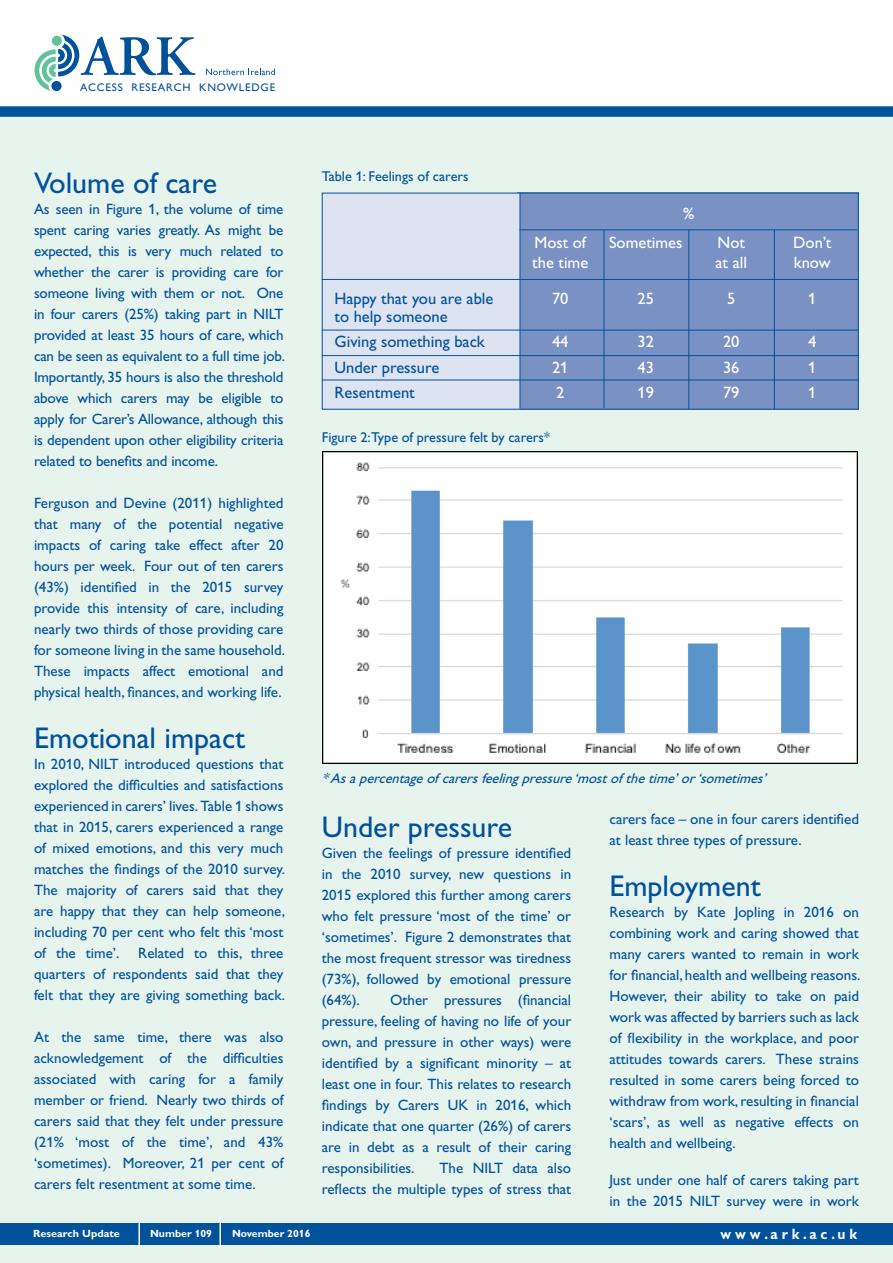
<style>
.page{position:relative;width:893px;height:1263px;background:#fff}
.page>*{position:absolute;margin:0;border:0;box-sizing:border-box;transform-origin:0 0}
.t1{font:30px "Gill Alt One";color:#01519b}
.t2{font:16.5px "Gill Alt One";color:#01519b}
.t3{font:16.5px "Gill Alt One";color:#fff}
.hang{font:15px/21px "Gill Alt One";color:#01519b;text-align:justify}
.t4{font:700 15px "Gill Alt One";color:#fff;scale:.92 1}
.t5{font:italic 14.25px "Gill Alt One";color:#01519b}
.t6{font:14.25px "Gill Alt One";color:#01519b}
.t7{font:11.1px "Gill Sans";letter-spacing:.075em;color:#01519b}
.t8{font:700 10.5px "Gill Alt One";color:#fff}
</style>
<div class="page">
<div style="left:0;top:111px;width:893px;height:1152px;background:#e6f4ed"></div>
<div style="left:0;top:1224px;width:893px;height:21px;background:#01519b"></div>
<hr style="left:138px;top:1223px;width:2px;height:25px;background:#fff">
<hr style="left:219px;top:1222px;width:2px;height:26px;background:#fff">
<svg style="left:206px;top:69px;width:69px;height:6px"></svg>
<svg style="left:34px;top:34px;width:161px;height:58px"></svg>
<div style="left:0;top:106px;width:893px;height:11px;background:#01519b"></div>
<div style="left:517px;top:192px;width:342px;height:218px;background:#7a91c3"></div>
<div style="left:322px;top:193px;width:198px;height:217px;background:#dee3f1"></div>
<hr style="left:520px;top:193px;width:1px;height:215px;background:#01519b">
<hr style="left:604px;top:230px;width:1px;height:178px;background:#01519b">
<hr style="left:688px;top:230px;width:1px;height:179px;background:#01519b">
<hr style="left:774px;top:230px;width:1px;height:180px;background:#01519b">
<hr style="left:322px;top:330px;width:537px;height:1px;background:#01519b">
<hr style="left:322px;top:279px;width:537px;height:1px;background:#01519b">
<hr style="left:520px;top:229px;width:338px;height:1px;background:#01519b">
<hr style="left:322px;top:355px;width:537px;height:1px;background:#01519b">
<hr style="left:322px;top:380px;width:537px;height:1px;background:#01519b">
<div style="left:322px;top:193px;width:537px;height:217px;border:1px solid #01519b"></div>
<img style="left:323px;top:451px;width:534px;height:312px">
<p class="t7" style="left:80px;top:81px;width:196px">ACCESS RESEARCH KNOWLEDGE</p>
<p class="t1" style="left:34px;top:166px;width:185px">Volume of care</p>
<p class="hang" style="left:34px;top:199px;width:252px">As seen in Figure 1, the volume of time spent caring varies greatly. As might be expected, this is very much related to whether the carer is providing care for someone living with them or not. One in four carers (25%) taking part in NILT provided at least 35 hours of care, which can be seen as equivalent to a full time job.<br>Importantly, 35 hours is also the threshold above which carers may be eligible to apply for Carer’s Allowance, although this is dependent upon other eligibility criteria related to benefits and income.</p>
<p class="hang" style="left:34px;top:493px;width:252px">Ferguson and Devine (2011) highlighted that many of the potential negative impacts of caring take effect after 20 hours per week. Four out of ten carers (43%) identified in the 2015 survey provide this intensity of care, including nearly two thirds of those providing care for someone living in the same household.<br>These impacts affect emotional and physical health, finances, and working life.</p>
<p class="t1" style="left:34px;top:721px;width:213px">Emotional impact</p>
<p class="hang" style="left:34px;top:754px;width:252px">In 2010, NILT introduced questions that explored the difficulties and satisfactions experienced in carers’ lives. Table 1 shows that in 2015, carers experienced a range of mixed emotions, and this very much matches the findings of the 2010 survey.<br>The majority of carers said that they are happy that they can help someone, including 70 per cent who felt this ‘most of the time’. Related to this, three quarters of respondents said that they felt that they are giving something back.</p>
<p class="hang" style="left:34px;top:1027px;width:251px">At the same time, there was also acknowledgement of the difficulties associated with caring for a family member or friend. Nearly two thirds of carers said that they felt under pressure (21% ‘most of the time’, and 43% ‘sometimes). Moreover, 21 per cent of carers felt resentment at some time.</p>
<p class="t6" style="left:322px;top:168px;width:148px">Table 1: Feelings of carers</p>
<p class="t3" style="left:683px;top:204px;width:13px">%</p>
<p class="t3" style="left:534px;top:233px;width:53px">Most of</p>
<p class="t3" style="left:609px;top:233px;width:75px">Sometimes</p>
<p class="t3" style="left:717px;top:233px;width:29px">Not</p>
<p class="t3" style="left:793px;top:233px;width:40px">Don’t</p>
<p class="t3" style="left:532px;top:252px;width:57px">the time</p>
<p class="t3" style="left:716px;top:252px;width:33px">at all</p>
<p class="t3" style="left:794px;top:252px;width:38px">know</p>
<p class="t2" style="left:334px;top:288px;width:160px">Happy that you are able</p>
<p class="t3" style="left:552px;top:288px;width:18px">70</p>
<p class="t3" style="left:637px;top:288px;width:18px">25</p>
<p class="t3" style="left:727px;top:288px;width:10px">5</p>
<p class="t3" style="left:808px;top:288px;width:10px">1</p>
<p class="t2" style="left:334px;top:306px;width:115px">to help someone</p>
<p class="t2" style="left:334px;top:332px;width:152px">Giving something back</p>
<p class="t3" style="left:552px;top:332px;width:18px">44</p>
<p class="t3" style="left:637px;top:332px;width:18px">32</p>
<p class="t3" style="left:723px;top:332px;width:18px">20</p>
<p class="t3" style="left:808px;top:332px;width:10px">4</p>
<p class="t2" style="left:334px;top:357px;width:106px">Under pressure</p>
<p class="t3" style="left:552px;top:357px;width:18px">21</p>
<p class="t3" style="left:637px;top:357px;width:18px">43</p>
<p class="t3" style="left:723px;top:357px;width:18px">36</p>
<p class="t3" style="left:808px;top:357px;width:10px">1</p>
<p class="t2" style="left:334px;top:383px;width:82px">Resentment</p>
<p class="t3" style="left:556px;top:383px;width:10px">2</p>
<p class="t3" style="left:637px;top:383px;width:18px">19</p>
<p class="t3" style="left:723px;top:383px;width:18px">79</p>
<p class="t3" style="left:808px;top:383px;width:10px">1</p>
<p class="t6" style="left:322px;top:429px;width:230px">Figure 2:Type of pressure felt by carers*</p>
<p class="t5" style="left:322px;top:770px;width:450px">*Asapercentageofcarersfeeling pressure‘mostofthetime’or‘sometimes’</p>
<p class="hang" style="left:609px;top:808px;width:251px">carers face – one in four carers identified at least three types of pressure.</p>
<p class="t1" style="left:609px;top:868px;width:153px">Employment</p>
<p class="hang" style="left:609px;top:901px;width:252px">Research by Kate Jopling in 2016 on combining work and caring showed that many carers wanted to remain in work for financial, health and wellbeing reasons.<br>However, their ability to take on paid work was affected by barriers such as lack of flexibility in the workplace, and poor attitudes towards carers. These strains resulted in some carers being forced to withdraw from work, resulting in financial ‘scars’, as well as negative effects on health and wellbeing.</p>
<p class="hang" style="left:609px;top:1170px;width:251px">Just under one half of carers taking part in the 2015 NILT survey were in work</p>
<p class="t1" style="left:322px;top:809px;width:192px">Under pressure</p>
<p class="hang" style="left:322px;top:842px;width:251px">Given the feelings of pressure identified in the 2010 survey, new questions in 2015 explored this further among carers who felt pressure ‘most of the time’ or ‘sometimes’. Figure 2 demonstrates that the most frequent stressor was tiredness (73%), followed by emotional pressure (64%).</p>
<p class="hang" style="left:322px;top:989px;width:251px;text-indent:68px">Other pressures (financial pressure, feeling of having no life of your own, and pressure in other ways) were identified by a significant minority – at least one in four. This relates to research findings by Carers UK in 2016, which indicate that one quarter (26%) of carers are in debt as a result of their caring responsibilities.</p>
<p class="hang" style="left:322px;top:1157px;width:251px;text-align:right">The NILT data also<br>reflects the multiple types of stress that</p>
<p class="t8" style="left:33px;top:1227px;width:88px">Research Update</p>
<p class="t8" style="left:150px;top:1228px;width:63px">Number 109</p>
<p class="t8" style="left:232px;top:1227px;width:80px">November 2016</p>
<p class="t4" style="left:721px;top:1225px;width:150px">w w w . a r k . a c . u k</p>
</div>
